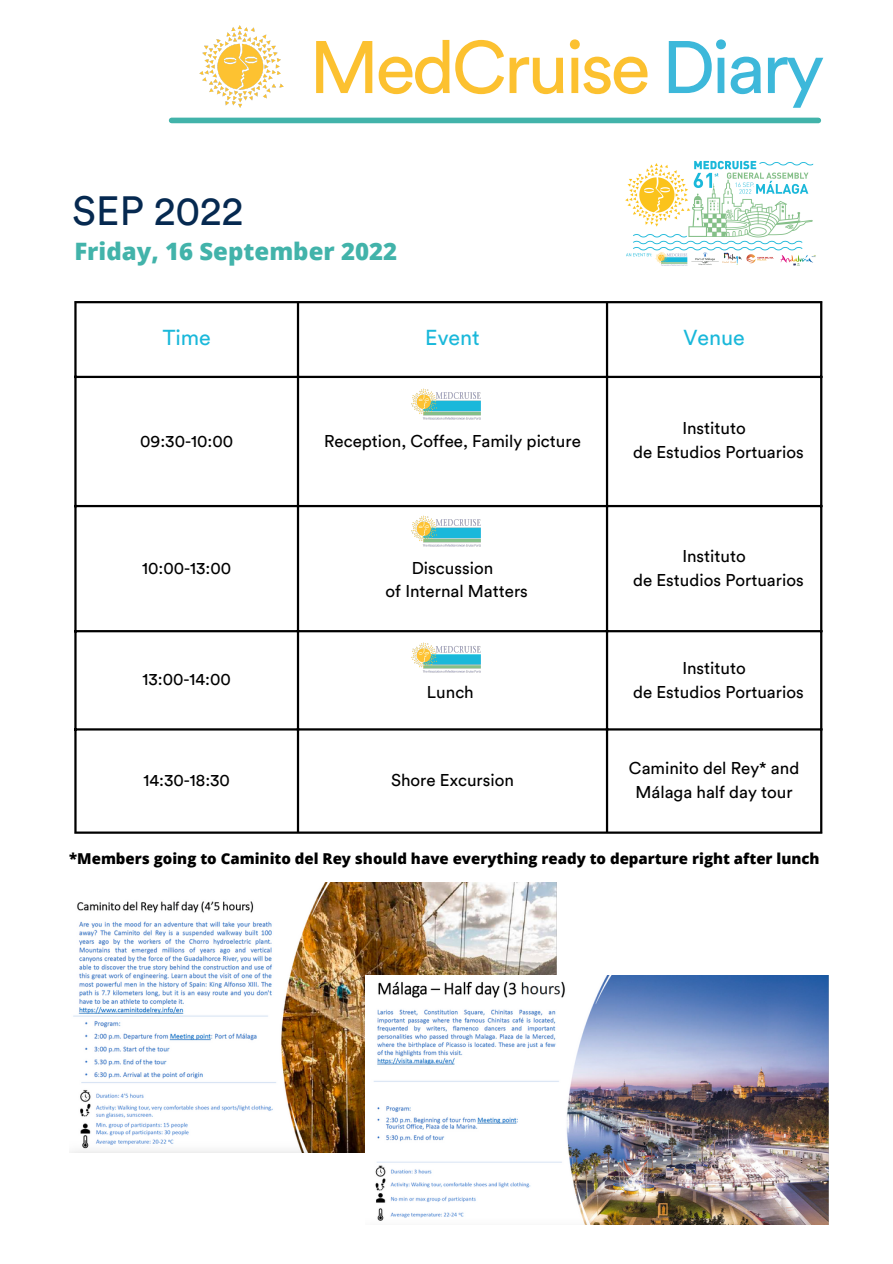
<style>
.page{position:relative;width:893px;height:1264px;background:#fff}
.page>*{position:absolute;margin:0;border:0;box-sizing:border-box;transform-origin:0 0}
.t1{font:73.35px "Circular Std";letter-spacing:-.045em;color:#fcc130}
.t2{font:40.5px "Circular Std";color:#062950}
.t3{font:800 24px "Open Sans";color:#42b3aa}
.t4{font:21.45px "Circular Std";color:#1ab8da}
.t5{font:16.95px/23.5px "Circular Std";color:#000;text-align:center}
.t6{font:800 15px "Open Sans";color:#000}
.s1{color:#3db8da}
</style>
<div class="page">
<img style="left:184px;top:25px;width:114px;height:93px">
<div style="left:171px;top:118px;width:647px;height:5px;background:#42b3aa"></div>
<hr style="left:74px;top:303px;width:3px;height:528px;background:#000">
<hr style="left:297px;top:303px;width:2px;height:528px;background:#000">
<hr style="left:606px;top:303px;width:2px;height:528px;background:#000">
<hr style="left:820px;top:303px;width:2px;height:528px;background:#000">
<hr style="left:74px;top:301px;width:748px;height:2px;background:#000">
<hr style="left:74px;top:376px;width:748px;height:2px;background:#000">
<hr style="left:74px;top:505px;width:748px;height:2px;background:#000">
<hr style="left:74px;top:630px;width:748px;height:2px;background:#000">
<hr style="left:74px;top:728px;width:748px;height:2px;background:#000">
<hr style="left:74px;top:831px;width:748px;height:2px;background:#000">
<img style="left:411px;top:388px;width:70px;height:32px">
<img style="left:411px;top:515px;width:70px;height:32px">
<img style="left:411px;top:642px;width:70px;height:31px">
<img style="left:625px;top:160px;width:191px;height:106px">
<img style="left:72px;top:883px;width:484px;height:269px">
<img style="left:365px;top:975px;width:463px;height:249px">
<h2 class="t2" style="left:72px;top:192px;width:172px">SEP 2022</h2>
<h1 class="t1" style="left:309px;top:34px;width:516px">MedCruise <span class="s1">Diary</span></h1>
<h3 class="t3" style="left:74px;top:234px;width:324px">Friday, 16 September 2022</h3>
<p class="t4" style="left:163px;top:327px;width:50px">Time</p>
<p class="t4" style="left:425px;top:327px;width:56px">Event</p>
<p class="t4" style="left:683px;top:327px;width:63px">Venue</p>
<p class="t5" style="left:140px;top:429px;width:95px">09:30-10:00</p>
<p class="t5" style="left:324px;top:429px;width:258px">Reception, Coffee, Family picture</p>
<p class="t5" style="left:633px;top:417px;width:172px">Instituto<br>de Estudios Portuarios</p>
<p class="t5" style="left:142px;top:556px;width:91px">10:00-13:00</p>
<p class="t5" style="left:385px;top:556px;width:144px">Discussion<br>of Internal Matters</p>
<p class="t5" style="left:633px;top:545px;width:172px">Instituto<br>de Estudios Portuarios</p>
<p class="t5" style="left:142px;top:668px;width:90px">13:00-14:00</p>
<p class="t5" style="left:427px;top:680px;width:48px">Lunch</p>
<p class="t5" style="left:633px;top:657px;width:172px">Instituto<br>de Estudios Portuarios</p>
<p class="t5" style="left:143px;top:768px;width:88px">14:30-18:30</p>
<p class="t5" style="left:391px;top:768px;width:124px">Shore Excursion</p>
<p class="t5" style="left:629px;top:757px;width:172px">Caminito del Rey* and<br>Málaga half day tour</p>
<p class="t6" style="left:69px;top:848px;width:751px">*Members going to Caminito del Rey should have everything ready to departure right after lunch</p>
</div>
